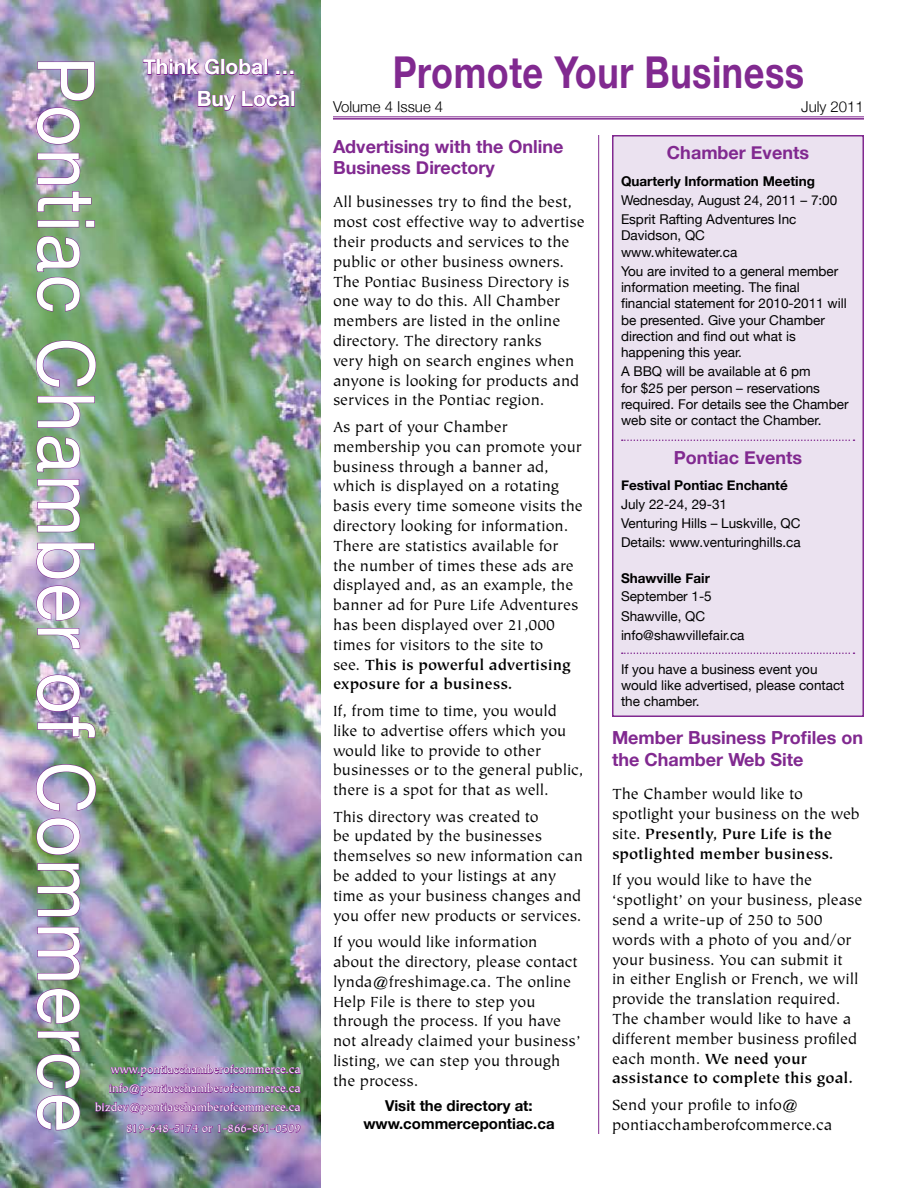
<style>
.page{position:relative;width:918px;height:1188px;background:#fff}
.page>*{position:absolute;margin:0;border:0;box-sizing:border-box;transform-origin:0 0}
.t1{font:79.2px "Helvetica Neue";letter-spacing:.03em;color:#fff;scale:.91 1}
.t2{font:700 43.95px "Helvetica Neue";letter-spacing:.015em;color:#812990;scale:.82 1}
.t3{font:700 21px/32px "Helvetica Neue";color:#fff;text-align:right}
.t4{font:700 18px/21.6px "Helvetica Neue";color:#812990}
.t5{font:16.5px/19.8px "Tiepolo";color:#000}
.t6{font:700 15px/18px "Helvetica Neue";color:#000;text-align:center}
.t7{font:300 15px "Helvetica Neue";color:#000}
.t8{font:13.5px/16.2px "Helvetica Neue";color:#000}
.t9{font:700 13.5px "Helvetica Neue";color:#000}
.t10{font:12px/18.8px "Tiepolo";color:#fff;text-align:right}
.s1{font-weight:700}
</style>
<div class="page">
<img style="left:0;top:0;width:321px;height:1188px">
<svg style="left:37px;top:61px;width:58px;height:40px;background:#93929c"></svg>
<img style="left:36px;top:107px;width:44px;height:38px">
<svg style="left:37px;top:153px;width:43px;height:32px"></svg>
<svg style="left:37px;top:191px;width:55px;height:21px"></svg>
<svg style="left:37px;top:220px;width:58px;height:8px"></svg>
<svg style="left:36px;top:236px;width:44px;height:76px;background:#7e9c80"></svg>
<svg style="left:36px;top:340px;width:60px;height:48px;background:#7f9683"></svg>
<svg style="left:37px;top:396px;width:58px;height:32px;background:#889b94"></svg>
<svg style="left:36px;top:436px;width:44px;height:36px;background:#839783"></svg>
<img style="left:37px;top:479px;width:43px;height:54px">
<svg style="left:36px;top:543px;width:59px;height:36px;background:#a5a0b9"></svg>
<svg style="left:36px;top:585px;width:44px;height:36px;background:#ac92bf"></svg>
<svg style="left:37px;top:628px;width:43px;height:21px"></svg>
<img style="left:36px;top:674px;width:60px;height:64px">
<img style="left:36px;top:764px;width:60px;height:48px">
<svg style="left:36px;top:818px;width:44px;height:37px;background:#9796a5"></svg>
<img style="left:37px;top:863px;width:43px;height:54px">
<svg style="left:37px;top:927px;width:43px;height:53px;background:#9d8bb2"></svg>
<img style="left:36px;top:988px;width:44px;height:36px">
<svg style="left:36px;top:1031px;width:44px;height:58px;background:#69816d"></svg>
<svg style="left:36px;top:1095px;width:44px;height:36px;background:#8c91a2"></svg>
<hr style="left:333px;top:117px;width:531px;height:1px;background:#812990">
<hr style="left:333px;top:118px;width:531px;height:2px;background:#812990">
<div style="left:613px;top:136px;width:250px;height:580px;background:#ebe2f0"></div>
<div style="left:612px;top:135px;width:252px;height:582px;border:2px solid #812990"></div>
<img style="left:95px;top:1059px;width:206px;height:56px">
<svg style="left:126px;top:1121px;width:175px;height:13px;background:#896ea1"></svg>
<img style="left:143px;top:58px;width:121px;height:18px">
<div style="left:264px;top:59px;width:4px;height:16px;border:1px solid #812990"></div>
<svg style="left:276px;top:71px;width:18px;height:4px"></svg>
<img style="left:197px;top:91px;width:94px;height:20px">
<div style="left:291px;top:91px;width:4px;height:16px;border:1px solid #812990"></div>
<hr style="left:598px;top:135px;width:1px;height:999px;background:#812990">
<svg style="left:622px;top:652px;width:233px;height:2px"></svg>
<svg style="left:622px;top:440px;width:233px;height:1px"></svg>
<h1 class="t1" style="left:113px;top:56px;width:1183px;rotate:90deg">Pontiac Chamber of Commerce</h1>
<h2 class="t2" style="left:393px;top:45px;width:503px">Promote Your Business</h2>
<p class="t3" style="left:143px;top:51px;width:154px">Think Global …<br>Buy Local</p>
<p class="t7" style="left:333px;top:97px;width:112px">Volume 4 Issue 4</p>
<p class="t7" style="left:801px;top:97px;width:64px">July 2011</p>
<p class="t4" style="left:333px;top:135px;width:232px">Advertising with the Online<br>Business Directory</p>
<p class="t5" style="left:333px;top:193px;width:253px">All businesses try to find the best, most cost effective way to advertise their products and services to the public or other business owners.<br>The Pontiac Business Directory is one way to do this. All Chamber members are listed in the online directory. The directory ranks<br>very high on search engines when anyone is looking for products and services in the Pontiac region.</p>
<p class="t5" style="left:333px;top:418px;width:251px">As part of your Chamber membership you can promote your business through a banner ad, which is displayed on a rotating basis every time someone visits the directory looking for information.<br>There are statistics available for the number of times these ads are displayed and, as an example, the banner ad for Pure Life Adventures has been displayed over 21,000 times for visitors to the site to<br>see. <span class="s1">This is powerful advertising exposure for a business.</span></p>
<p class="t5" style="left:333px;top:701px;width:252px">If, from time to time, you would like to advertise offers which you would like to provide to other businesses or to the general public, there is a spot for that as well.</p>
<p class="t5" style="left:333px;top:807px;width:251px">This directory was created to<br>be updated by the businesses themselves so new information can be added to your listings at any time as your business changes and you offer new products or services.</p>
<p class="t5" style="left:333px;top:933px;width:249px">If you would like information about the directory, please contact lynda@freshimage.ca. The online<br>Help File is there to step you through the process. If you have not already claimed your business’ listing, we can step you through the process.</p>
<p class="t6" style="left:363px;top:1096px;width:193px">Visit the directory at: www.commercepontiac.ca</p>
<p class="t4" style="left:667px;top:142px;width:144px">Chamber Events</p>
<p class="t9" style="left:621px;top:173px;width:195px">Quarterly Information Meeting</p>
<p class="t8" style="left:621px;top:190px;width:218px;line-height:19.5px">Wednesday, August 24, 2011 – 7:00<br>Esprit Rafting Adventures Inc</p>
<p class="t8" style="left:621px;top:227px;width:118px">Davidson, QC www.whitewater.ca</p>
<p class="t8" style="left:621px;top:263px;width:227px">You are invited to a general member information meeting. The final financial statement for 2010-2011 will be presented. Give your Chamber direction and find out what is happening this year.</p>
<p class="t8" style="left:621px;top:363px;width:229px">A BBQ will be available at 6 pm<br>for $25 per person – reservations required. For details see the Chamber web site or contact the Chamber.</p>
<p class="t4" style="left:674px;top:446px;width:130px">Pontiac Events</p>
<p class="t9" style="left:621px;top:477px;width:168px">Festival Pontiac Enchanté</p>
<p class="t8" style="left:621px;top:494px;width:181px;line-height:19.5px">July 22-24, 29-31<br>Venturing Hills – Luskville, QC<br>Details: www.venturinghills.ca</p>
<p class="t9" style="left:621px;top:570px;width:90px">Shawville Fair</p>
<p class="t8" style="left:621px;top:587px;width:125px;line-height:19.5px">September 1-5<br>Shawville, QC info@shawvillefair.ca</p>
<p class="t8" style="left:621px;top:661px;width:225px">If you have a business event you would like advertised, please contact the chamber.</p>
<p class="t4" style="left:612px;top:727px;width:253px">Member Business Profiles on the Chamber Web Site</p>
<p class="t5" style="left:612px;top:785px;width:249px">The Chamber would like to spotlight your business on the web site. <span class="s1">Presently, Pure Life is the spotlighted member business.</span></p>
<p class="t5" style="left:612px;top:871px;width:252px">If you would like to have the ‘spotlight’ on your business, please send a write-up of 250 to 500 words with a photo of you and/or your business. You can submit it<br>in either English or French, we will provide the translation required.<br>The chamber would like to have a different member business profiled each month. <span class="s1">We need your assistance to complete this goal.</span></p>
<p class="t5" style="left:612px;top:1095px;width:222px">Send your profile to info@ pontiacchamberofcommerce.ca</p>
<p class="t10" style="left:95px;top:1061px;width:207px">www.pontiacchamberofcommerce.ca info@pontiacchamberofcommerce.ca bizdev@pontiacchamberofcommerce.ca</p>
<p class="t10" style="left:126px;top:1119px;width:176px">819-648-5174 or 1-866-861-0509</p>
</div>
